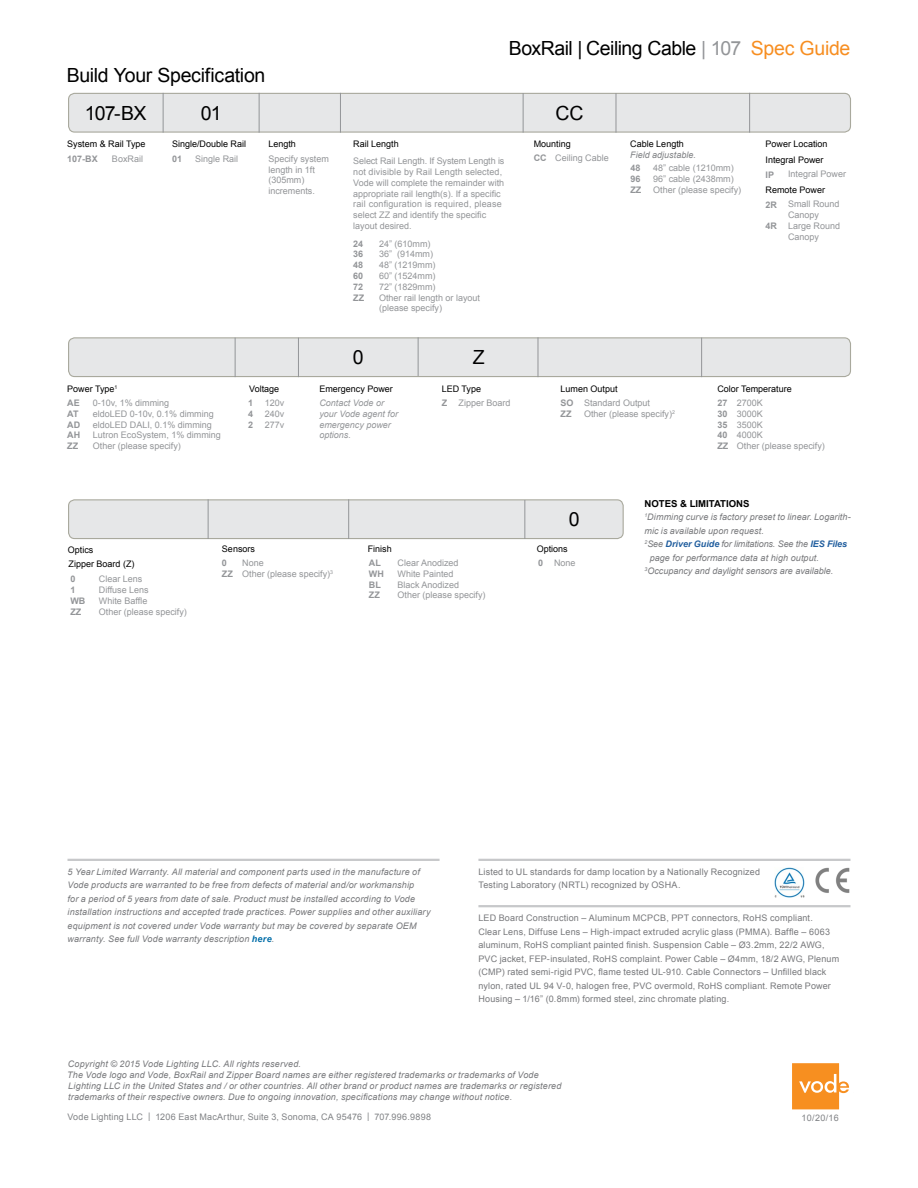
<style>
.page{position:relative;width:918px;height:1188px;background:#fff}
.page>*{position:absolute;margin:0;border:0;box-sizing:border-box;transform-origin:0 0}
.t1{font:19.5px "Arial";letter-spacing:-.02em;color:#000}
.t2{font:700 9.6px "Arial";color:#000}
.t3{font:italic 9px/13.5px "Arial";letter-spacing:.02em;color:#77787b}
.t4{font:9px/10.8px "Arial";color:#939598}
.t5{font:9px/13.5px "Arial";letter-spacing:.02em;color:#77787b}
.t6{font:9px/14.1px "Arial";color:#000}
.t7{font:9px "Arial";letter-spacing:.02em;color:#808285}
.t8{font:700 9px/10.8px "Arial";color:#939598}
.t9{font:italic 9px/10.8px "Arial";color:#939598}
.t10{font:italic 9px "Arial";letter-spacing:-.01em;color:#77787b}
.t11{font:italic 9px "Arial";color:#77787b}
.t12{font:italic 9px "Arial";color:#808285}
.s1{color:#939598}
.s2{color:#f78e21}
.s3{color:#000}
.s4{font-weight:700}
.s5{font-weight:700;color:#939598}
.s6{font-weight:700;color:#215e9e}
.s7{font-weight:700;color:#006da8}
</style>
<div class="page">
<div style="left:69px;top:93px;width:782px;height:39px;background:#e6e7e8;border-radius:6px"></div>
<div style="left:68px;top:93px;width:783px;height:40px;border:1px solid #a9a99d;border-radius:6px"></div>
<hr style="left:259px;top:93px;width:1px;height:40px;background:#939598">
<hr style="left:616px;top:93px;width:1px;height:40px;background:#939598">
<hr style="left:749px;top:93px;width:1px;height:40px;background:#939598">
<hr style="left:340px;top:93px;width:1px;height:40px;background:#939598">
<hr style="left:523px;top:93px;width:1px;height:40px;background:#939598">
<div style="left:69px;top:338px;width:782px;height:39px;background:#e6e7e8;border-radius:6px"></div>
<div style="left:68px;top:337px;width:783px;height:40px;border:1px solid #a9a99d;border-radius:6px"></div>
<hr style="left:235px;top:338px;width:1px;height:39px;background:#939598">
<hr style="left:538px;top:337px;width:1px;height:40px;background:#939598">
<hr style="left:701px;top:338px;width:1px;height:39px;background:#939598">
<hr style="left:298px;top:338px;width:1px;height:39px;background:#939598">
<hr style="left:418px;top:337px;width:1px;height:39px;background:#939598">
<div style="left:69px;top:500px;width:554px;height:39px;background:#e6e7e8;border-radius:6px"></div>
<div style="left:68px;top:499px;width:556px;height:40px;border:1px solid #a9a99d;border-radius:6px"></div>
<hr style="left:208px;top:499px;width:1px;height:40px;background:#939598">
<hr style="left:348px;top:499px;width:1px;height:40px;background:#939598">
<hr style="left:525px;top:500px;width:1px;height:39px;background:#939598">
<svg style="left:792px;top:1063px;width:57px;height:46px"></svg>
<hr style="left:163px;top:93px;width:1px;height:40px;background:#939598">
<img style="left:815px;top:867px;width:35px;height:26px">
<hr style="left:478px;top:905px;width:372px;height:2px;background:#c7c8ca">
<hr style="left:478px;top:859px;width:372px;height:2px;background:#c7c8ca">
<hr style="left:68px;top:859px;width:372px;height:2px;background:#c7c8ca">
<img style="left:775px;top:868px;width:30px;height:29px">
<h1 class="t1" style="left:67px;top:62px;width:200px">Build Your Specification</h1>
<h1 class="t1" style="left:509px;top:35px;width:343px">BoxRail | Ceiling Cable <span class="s1">| 107</span> <span class="s2">Spec Guide</span></h1>
<h1 class="t1" style="left:85px;top:100px;width:63px">107-BX</h1>
<h1 class="t1" style="left:201px;top:100px;width:22px">01</h1>
<h1 class="t1" style="left:556px;top:100px;width:29px">CC</h1>
<p class="t6" style="left:67px;top:137px;width:80px">System &amp; Rail Type</p>
<p class="t8" style="left:67px;top:153px;width:32px">107-BX</p>
<p class="t4" style="left:112px;top:153px;width:33px">BoxRail</p>
<p class="t6" style="left:172px;top:137px;width:76px">Single/Double Rail</p>
<p class="t8" style="left:172px;top:153px;width:12px">01</p>
<p class="t4" style="left:195px;top:153px;width:45px">Single Rail</p>
<p class="t6" style="left:268px;top:137px;width:29px">Length</p>
<p class="t4" style="left:268px;top:153px;width:62px">Specify system length in 1ft (305mm) increments.</p>
<p class="t6" style="left:353px;top:137px;width:47px">Rail Length</p>
<p class="t4" style="left:353px;top:156px;width:153px">Select Rail Length. If System Length is not divisible by Rail Length selected, Vode will complete the remainder with appropriate rail length(s). If a specific rail configuration is required, please select ZZ and identify the specific layout desired.</p>
<p class="t8" style="left:353px;top:238px;width:12px;text-align:justify">24<br>36<br>48<br>60<br>72<br>ZZ</p>
<p class="t4" style="left:379px;top:238px;width:103px">24” (610mm)<br>36” (914mm)<br>48” (1219mm)<br>60” (1524mm)<br>72” (1829mm)<br>Other rail length or layout (please specify)</p>
<p class="t4" style="left:534px;top:137px;width:77px;line-height:13.6px"><span class="s3">Mounting<br></span><span class="s4">CC</span> Ceiling Cable</p>
<p class="t6" style="left:630px;top:137px;width:55px">Cable Length</p>
<p class="t12" style="left:630px;top:149px;width:67px">Field adjustable.</p>
<p class="t8" style="left:630px;top:163px;width:12px;text-align:justify">48<br>96<br>ZZ</p>
<p class="t4" style="left:653px;top:163px;width:90px">48” cable (1210mm)<br>96” cable (2438mm)<br>Other (please specify)</p>
<p class="t6" style="left:766px;top:137px;width:64px">Power Location</p>
<p class="t6" style="left:766px;top:152px;width:60px">Integral Power</p>
<p class="t8" style="left:766px;top:169px;width:10px">IP</p>
<p class="t4" style="left:788px;top:169px;width:60px">Integral Power</p>
<p class="t6" style="left:766px;top:183px;width:61px">Remote Power</p>
<p class="t8" style="left:766px;top:199px;width:13px">2R</p>
<p class="t8" style="left:766px;top:221px;width:13px">4R</p>
<p class="t4" style="left:788px;top:199px;width:54px">Small Round<br>Canopy<br>Large Round<br>Canopy</p>
<h1 class="t1" style="left:353px;top:345px;width:12px">0</h1>
<h1 class="t1" style="left:473px;top:345px;width:13px">Z</h1>
<p class="t6" style="left:67px;top:382px;width:52px">Power Type<sup>1<br></sup><span class="s5">AE</span></p>
<p class="t8" style="left:67px;top:409px;width:14px">AT<br>AD<br>AH<br>ZZ</p>
<p class="t4" style="left:93px;top:398px;width:130px">0-10v, 1% dimming<br>eldoLED 0-10v, 0.1% dimming eldoLED DALI, 0.1% dimming<br>Lutron EcoSystem, 1% dimming<br>Other (please specify)</p>
<p class="t6" style="left:249px;top:382px;width:32px">Voltage</p>
<p class="t8" style="left:248px;top:398px;width:7px;text-align:justify">1<br>4<br>2</p>
<p class="t4" style="left:265px;top:398px;width:21px;text-align:justify">120v 240v 277v</p>
<p class="t6" style="left:319px;top:382px;width:75px">Emergency Power</p>
<p class="t9" style="left:319px;top:398px;width:80px">Contact Vode or your Vode agent for emergency power options.</p>
<p class="t6" style="left:442px;top:382px;width:41px">LED Type</p>
<p class="t8" style="left:442px;top:398px;width:7px">Z</p>
<p class="t4" style="left:459px;top:398px;width:54px">Zipper Board</p>
<p class="t6" style="left:68px;top:543px;width:27px">Optics</p>
<p class="t6" style="left:69px;top:557px;width:68px">Zipper Board (Z)</p>
<p class="t8" style="left:70px;top:574px;width:16px">0<br>1<br>WB<br>ZZ</p>
<p class="t4" style="left:99px;top:574px;width:90px">Clear Lens<br>Diffuse Lens<br>White Baffle<br>Other (please specify)</p>
<p class="t6" style="left:222px;top:542px;width:35px">Sensors</p>
<p class="t4" style="left:242px;top:557px;width:92px">None<br>Other (please specify)<sup>3</sup></p>
<p class="t8" style="left:222px;top:558px;width:12px">0<br>ZZ</p>
<p class="t6" style="left:368px;top:542px;width:26px">Finish</p>
<p class="t8" style="left:369px;top:558px;width:16px">AL<br>WH<br>BL<br>ZZ</p>
<p class="t4" style="left:398px;top:557px;width:90px">Clear Anodized<br>White Painted<br>Black Anodized<br>Other (please specify)</p>
<p class="t6" style="left:561px;top:382px;width:59px">Lumen Output</p>
<p class="t6" style="left:717px;top:382px;width:76px">Color Temperature</p>
<p class="t8" style="left:561px;top:398px;width:15px">SO<br>ZZ</p>
<p class="t4" style="left:584px;top:398px;width:92px">Standard Output<br>Other (please specify)<sup>2</sup></p>
<p class="t8" style="left:717px;top:398px;width:12px;text-align:justify">27<br>30<br>35<br>40<br>ZZ</p>
<p class="t4" style="left:737px;top:398px;width:90px">2700K<br>3000K<br>3500K<br>4000K<br>Other (please specify)</p>
<h1 class="t1" style="left:569px;top:507px;width:12px">0</h1>
<p class="t6" style="left:537px;top:542px;width:40px">Options<br><span class="s5">0</span> <span class="s1">None</span></p>
<p class="t2" style="left:644px;top:497px;width:107px">NOTES &amp; LIMITATIONS</p>
<p class="t3" style="left:644px;top:511px;width:208px"><sup>1</sup>Dimming curve is factory preset to linear. Logarith-</p>
<p class="t3" style="left:644px;top:524px;width:121px">mic is available upon request.</p>
<p class="t10" style="left:644px;top:538px;width:204px"><sup>2</sup>See <span class="s6">Driver Guide</span> for limitations. See the <span class="s6">IES Files</span></p>
<p class="t3" style="left:650px;top:551px;width:171px">page for performance data at high output.</p>
<p class="t11" style="left:644px;top:565px;width:191px"><sup>3</sup>Occupancy and daylight sensors are available.</p>
<p class="t3" style="left:68px;top:865px;width:365px">5 Year Limited Warranty. All material and component parts used in the manufacture of Vode products are warranted to be free from defects of material and/or workmanship<br>for a period of 5 years from date of sale. Product must be installed according to Vode installation instructions and accepted trade practices. Power supplies and other auxiliary equipment is not covered under Vode warranty but may be covered by separate OEM warranty. See full Vode warranty description <span class="s7">here</span>.</p>
<p class="t5" style="left:478px;top:865px;width:283px">Listed to UL standards for damp location by a Nationally Recognized<br>Testing Laboratory (NRTL) recognized by OSHA.</p>
<p class="t5" style="left:478px;top:912px;width:362px">LED Board Construction – Aluminum MCPCB, PPT connectors, RoHS compliant.<br>Clear Lens, Diffuse Lens – High-impact extruded acrylic glass (PMMA). Baffle – 6063 aluminum, RoHS compliant painted finish. Suspension Cable – Ø3.2mm, 22/2 AWG, PVC jacket, FEP-insulated, RoHS complaint. Power Cable – Ø4mm, 18/2 AWG, Plenum (CMP) rated semi-rigid PVC, flame tested UL-910. Cable Connectors – Unfilled black nylon, rated UL 94 V-0, halogen free, PVC overmold, RoHS compliant. Remote Power Housing – 1/16” (0.8mm) formed steel, zinc chromate plating.</p>
<p class="t3" style="left:67px;top:1059px;width:496px;line-height:10.8px">Copyright © 2015 Vode Lighting LLC. All rights reserved.<br>The Vode logo and Vode, BoxRail and Zipper Board names are either registered trademarks or trademarks of Vode Lighting LLC in the United States and / or other countries. All other brand or product names are trademarks or registered trademarks of their respective owners. Due to ongoing innovation, specifications may change without notice.</p>
<p class="t7" style="left:67px;top:1111px;width:365px">Vode Lighting LLC | 1206 East MacArthur, Suite 3, Sonoma, CA 95476 | 707.996.9898</p>
<p class="t7" style="left:802px;top:1112px;width:39px">10/20/16</p>
</div>
